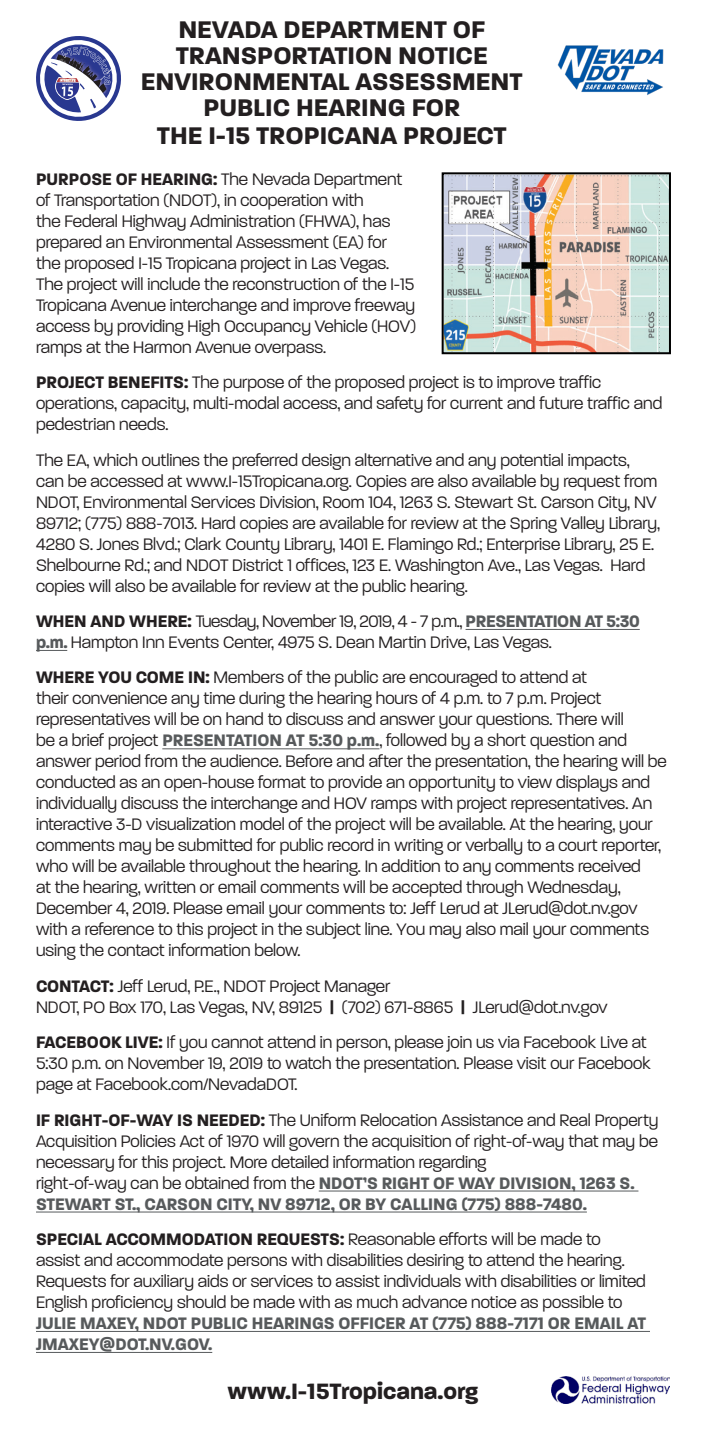
<style>
.page{position:relative;width:706px;height:1440px;background:#fff}
.page>*{position:absolute;margin:0;border:0;box-sizing:border-box;transform-origin:0 0}
.t1{font:700 26px/26px "Paralucent";color:#231f20;text-align:center}
.t2{font:700 24px "Paralucent";color:#231f20}
.t3{font:300 18px/21px "Paralucent";color:#231f20;scale:.95 1}
.s1{font-weight:700}
.s2{font-weight:700;color:#575a5c}
</style>
<div class="page">
<svg style="left:36px;top:36px;width:85px;height:85px"></svg>
<img style="left:557px;top:45px;width:107px;height:50px">
<img style="left:551px;top:1376px;width:119px;height:28px">
<hr style="left:465px;top:629px;width:174px;height:1px;background:#575a5c">
<hr style="left:36px;top:650px;width:31px;height:1px;background:#575a5c">
<hr style="left:162px;top:748px;width:217px;height:1px;background:#575a5c">
<hr style="left:319px;top:1191px;width:319px;height:1px;background:#575a5c">
<hr style="left:36px;top:1212px;width:551px;height:1px;background:#575a5c">
<hr style="left:36px;top:1331px;width:614px;height:1px;background:#575a5c">
<hr style="left:36px;top:1352px;width:176px;height:1px;background:#575a5c">
<img style="left:444px;top:175px;width:224px;height:176px">
<div style="left:441px;top:172px;width:230px;height:182px;border:2px solid #000"></div>
<p class="t1" style="left:141px;top:17px;width:383px">NEVADA DEPARTMENT OF<br>TRANSPORTATION NOTICE<br>ENVIRONMENTAL ASSESSMENT<br>PUBLIC HEARING FOR</p>
<p class="t1" style="left:157px;top:123px;width:351px">THE I-15 TROPICANA PROJECT</p>
<p class="t3" style="left:36px;top:169px;width:401px"><span class="s1">PURPOSE OF HEARING:</span> The Nevada Department of Transportation (NDOT), in cooperation with<br>the Federal Highway Administration (FHWA), has prepared an Environmental Assessment (EA) for<br>the proposed I-15 Tropicana project in Las Vegas.<br>The project will include the reconstruction of the I-15<br>Tropicana Avenue interchange and improve freeway access by providing High Occupancy Vehicle (HOV) ramps at the Harmon Avenue overpass.</p>
<p class="t3" style="left:36px;top:372px;width:660px"><span class="s1">PROJECT BENEFITS:</span> The purpose of the proposed project is to improve traffic operations, capacity, multi-modal access, and safety for current and future traffic and pedestrian needs.</p>
<p class="t3" style="left:36px;top:449px;width:658px">The EA, which outlines the preferred design alternative and any potential impacts, can be accessed at www.I-15Tropicana.org. Copies are also available by request from NDOT, Environmental Services Division, Room 104, 1263 S. Stewart St. Carson City, NV 89712; (775) 888-7013. Hard copies are available for review at the Spring Valley Library, 4280 S. Jones Blvd.; Clark County Library, 1401 E. Flamingo Rd.; Enterprise Library, 25 E.<br>Shelbourne Rd.; and NDOT District 1 offices, 123 E. Washington Ave., Las Vegas. Hard copies will also be available for review at the public hearing.</p>
<p class="t3" style="left:36px;top:611px;width:637px"><span class="s1">WHEN AND WHERE:</span> Tuesday, November 19, 2019, 4 - 7 p.m., <span class="s2">PRESENTATION AT 5:30 p.m.</span> Hampton Inn Events Center, 4975 S. Dean Martin Drive, Las Vegas.</p>
<p class="t3" style="left:36px;top:667px;width:665px"><span class="s1">WHERE YOU COME IN:</span> Members of the public are encouraged to attend at<br>their convenience any time during the hearing hours of 4 p.m. to 7 p.m. Project representatives will be on hand to discuss and answer your questions. There will<br>be a brief project <span class="s2">PRESENTATION AT 5:30 p.m.</span>, followed by a short question and answer period from the audience. Before and after the presentation, the hearing will be conducted as an open-house format to provide an opportunity to view displays and individually discuss the interchange and HOV ramps with project representatives. An interactive 3-D visualization model of the project will be available. At the hearing, your comments may be submitted for public record in writing or verbally to a court reporter, who will be available throughout the hearing. In addition to any comments received<br>at the hearing, written or email comments will be accepted through Wednesday, December 4, 2019. Please email your comments to: Jeff Lerud at JLerud@dot.nv.gov with a reference to this project in the subject line. You may also mail your comments using the contact information below.</p>
<p class="t3" style="left:36px;top:976px;width:603px"><span class="s1">CONTACT:</span> Jeff Lerud, P.E., NDOT Project Manager<br>NDOT, PO Box 170, Las Vegas, NV, 89125 <span class="s1">|</span> (702) 671-8865 <span class="s1">|</span> JLerud@dot.nv.gov</p>
<p class="t3" style="left:36px;top:1032px;width:648px"><span class="s1">FACEBOOK LIVE:</span> If you cannot attend in person, please join us via Facebook Live at<br>5:30 p.m. on November 19, 2019 to watch the presentation. Please visit our Facebook page at Facebook.com/NevadaDOT.</p>
<p class="t3" style="left:36px;top:1109px;width:656px"><span class="s1">IF RIGHT-OF-WAY IS NEEDED:</span> The Uniform Relocation Assistance and Real Property Acquisition Policies Act of 1970 will govern the acquisition of right-of-way that may be necessary for this project. More detailed information regarding<br>right-of-way can be obtained from the <span class="s2">NDOT’S RIGHT OF WAY DIVISION, 1263 S.<br>STEWART ST., CARSON CITY, NV 89712, OR BY CALLING (775) 888-7480.</span></p>
<p class="t3" style="left:36px;top:1229px;width:643px"><span class="s1">SPECIAL ACCOMMODATION REQUESTS:</span> Reasonable efforts will be made to assist and accommodate persons with disabilities desiring to attend the hearing.<br>Requests for auxiliary aids or services to assist individuals with disabilities or limited English proficiency should be made with as much advance notice as possible to <span class="s2">JULIE MAXEY, NDOT PUBLIC HEARINGS OFFICER AT (775) 888-7171 OR EMAIL AT JMAXEY@DOT.NV.GOV.</span></p>
<p class="t2" style="left:227px;top:1377px;width:252px">www.I-15Tropicana.org</p>
</div>
